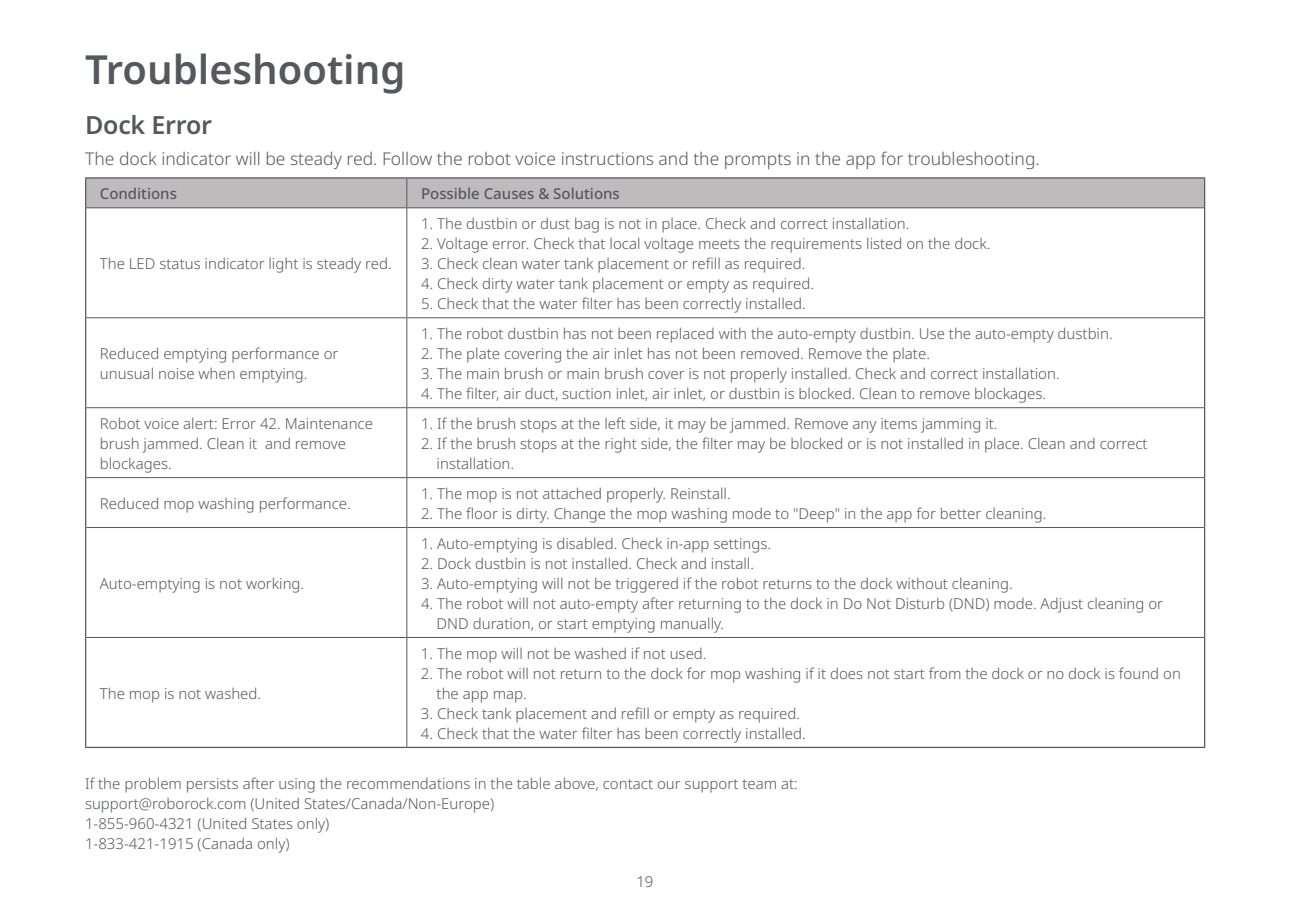
<style>
.page{position:relative;width:1290px;height:922px;background:#fff}
.page>*{position:absolute;margin:0;border:0;box-sizing:border-box;transform-origin:0 0}
.t1{font:600 40px "Noto Sans";color:#55585d}
.t2{font:600 25px "Noto Sans";letter-spacing:-.01em;color:#55585d}
.t3{font:300 17.5px "Noto Sans";color:#55585d}
.t4{font:300 15px/20px "Noto Sans";color:#55585d}
.t5{font:500 15px "Noto Sans";color:#55585d}
</style>
<div class="page">
<div style="left:86px;top:178px;width:1118px;height:29px;background:#bebbbd"></div>
<hr style="left:86px;top:207px;width:321px;height:1px;background:#55585d">
<hr style="left:407px;top:207px;width:797px;height:1px;background:#55585d">
<hr style="left:406px;top:208px;width:1px;height:109px;background:#55585d">
<hr style="left:86px;top:317px;width:321px;height:1px;background:#55585d">
<hr style="left:407px;top:317px;width:797px;height:1px;background:#55585d">
<hr style="left:406px;top:318px;width:1px;height:89px;background:#55585d">
<hr style="left:86px;top:407px;width:321px;height:1px;background:#55585d">
<hr style="left:407px;top:407px;width:797px;height:1px;background:#55585d">
<hr style="left:406px;top:408px;width:1px;height:69px;background:#55585d">
<hr style="left:86px;top:477px;width:321px;height:1px;background:#55585d">
<hr style="left:407px;top:477px;width:797px;height:1px;background:#55585d">
<hr style="left:406px;top:478px;width:1px;height:49px;background:#55585d">
<hr style="left:86px;top:527px;width:321px;height:1px;background:#55585d">
<hr style="left:407px;top:527px;width:797px;height:1px;background:#55585d">
<hr style="left:406px;top:527px;width:1px;height:110px;background:#55585d">
<hr style="left:86px;top:637px;width:321px;height:1px;background:#55585d">
<hr style="left:407px;top:637px;width:797px;height:1px;background:#55585d">
<hr style="left:406px;top:637px;width:1px;height:109px;background:#55585d">
<hr style="left:85px;top:177px;width:322px;height:1px;background:#55585d">
<hr style="left:85px;top:178px;width:1px;height:30px;background:#55585d">
<hr style="left:407px;top:177px;width:798px;height:1px;background:#55585d">
<hr style="left:1204px;top:178px;width:1px;height:30px;background:#55585d">
<hr style="left:85px;top:208px;width:1px;height:110px;background:#55585d">
<hr style="left:1204px;top:208px;width:1px;height:110px;background:#55585d">
<hr style="left:85px;top:318px;width:1px;height:89px;background:#55585d">
<hr style="left:1204px;top:318px;width:1px;height:89px;background:#55585d">
<hr style="left:85px;top:407px;width:1px;height:70px;background:#55585d">
<hr style="left:1204px;top:407px;width:1px;height:70px;background:#55585d">
<hr style="left:85px;top:477px;width:1px;height:50px;background:#55585d">
<hr style="left:1204px;top:477px;width:1px;height:50px;background:#55585d">
<hr style="left:85px;top:527px;width:1px;height:110px;background:#55585d">
<hr style="left:1204px;top:527px;width:1px;height:110px;background:#55585d">
<hr style="left:85px;top:637px;width:1px;height:109px;background:#55585d">
<hr style="left:1204px;top:637px;width:1px;height:109px;background:#55585d">
<hr style="left:85px;top:746px;width:322px;height:1px;background:#55585d">
<hr style="left:407px;top:746px;width:798px;height:1px;background:#55585d">
<h1 class="t1" style="left:85px;top:41px;width:322px">Troubleshooting</h1>
<h2 class="t2" style="left:85px;top:107px;width:128px">Dock Error</h2>
<p class="t3" style="left:85px;top:146px;width:956px">The dock indicator will be steady red. Follow the robot voice instructions and the prompts in the app for troubleshooting.</p>
<p class="t5" style="left:100px;top:183px;width:79px">Conditions</p>
<p class="t5" style="left:421px;top:183px;width:200px">Possible Causes &amp; Solutions</p>
<p class="t4" style="left:100px;top:253px;width:293px">The LED status indicator light is steady red.</p>
<p class="t4" style="left:100px;top:343px;width:240px">Reduced emptying performance or unusual noise when emptying.</p>
<p class="t4" style="left:421px;top:213px;width:490px">1. The dustbin or dust bag is not in place. Check and correct installation.</p>
<p class="t4" style="left:421px;top:233px;width:571px">2. Voltage error. Check that local voltage meets the requirements listed on the dock.</p>
<p class="t4" style="left:421px;top:253px;width:386px">3. Check clean water tank placement or refill as required.</p>
<p class="t4" style="left:421px;top:273px;width:394px">4. Check dirty water tank placement or empty as required.</p>
<p class="t4" style="left:421px;top:293px;width:386px">5. Check that the water filter has been correctly installed.</p>
<p class="t4" style="left:421px;top:323px;width:693px">1. The robot dustbin has not been replaced with the auto-empty dustbin. Use the auto-empty dustbin.</p>
<p class="t4" style="left:421px;top:343px;width:510px">2. The plate covering the air inlet has not been removed. Remove the plate.</p>
<p class="t4" style="left:421px;top:363px;width:640px">3. The main brush or main brush cover is not properly installed. Check and correct installation.</p>
<p class="t4" style="left:421px;top:383px;width:626px">4. The filter, air duct, suction inlet, air inlet, or dustbin is blocked. Clean to remove blockages.</p>
<p class="t4" style="left:100px;top:413px;width:275px">Robot voice alert: Error 42. Maintenance brush jammed. Clean it and remove blockages.</p>
<p class="t4" style="left:421px;top:413px;width:578px">1. If the brush stops at the left side, it may be jammed. Remove any items jamming it.</p>
<p class="t4" style="left:437px;top:433px;width:712px;text-indent:-16px">2. If the brush stops at the right side, the filter may be blocked or is not installed in place. Clean and correct installation.</p>
<p class="t4" style="left:100px;top:493px;width:253px">Reduced mop washing performance.</p>
<p class="t4" style="left:100px;top:573px;width:206px">Auto-emptying is not working.</p>
<p class="t4" style="left:421px;top:483px;width:311px">1. The mop is not attached properly. Reinstall.</p>
<p class="t4" style="left:421px;top:503px;width:627px">2. The floor is dirty. Change the mop washing mode to "Deep" in the app for better cleaning.</p>
<p class="t4" style="left:421px;top:533px;width:352px">1. Auto-emptying is disabled. Check in-app settings.</p>
<p class="t4" style="left:421px;top:553px;width:335px">2. Dock dustbin is not installed. Check and install.</p>
<p class="t4" style="left:421px;top:573px;width:593px">3. Auto-emptying will not be triggered if the robot returns to the dock without cleaning.</p>
<p class="t4" style="left:437px;top:593px;width:728px;text-indent:-16px">4. The robot will not auto-empty after returning to the dock in Do Not Disturb (DND) mode. Adjust cleaning or<br>DND duration, or start emptying manually.</p>
<p class="t4" style="left:421px;top:642px;width:287px">1. The mop will not be washed if not used.</p>
<p class="t4" style="left:436px;top:662px;width:746px;text-indent:-16px">2. The robot will not return to the dock for mop washing if it does not start from the dock or no dock is found on the app map.</p>
<p class="t4" style="left:421px;top:702px;width:380px">3. Check tank placement and refill or empty as required.</p>
<p class="t4" style="left:421px;top:722px;width:386px">4. Check that the water filter has been correctly installed.</p>
<p class="t4" style="left:85px;top:772px;width:714px">If the problem persists after using the recommendations in the table above, contact our support team at: support@roborock.com (United States/Canada/Non-Europe)<br>1-855-960-4321 (United States only)<br>1-833-421-1915 (Canada only)</p>
<p class="t4" style="left:100px;top:682px;width:163px">The mop is not washed.</p>
<p class="t4" style="left:636px;top:871px;width:19px">19</p>
</div>
